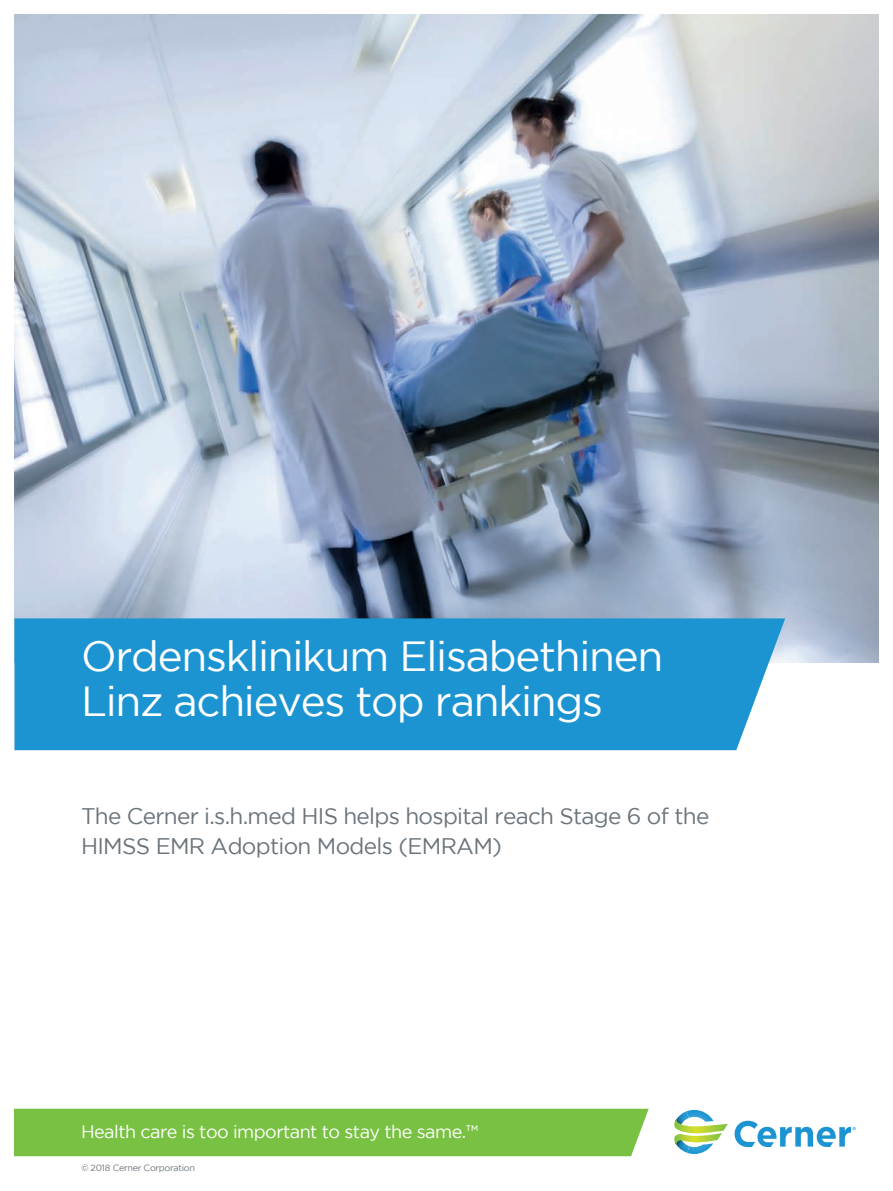
<style>
.page{position:relative;width:893px;height:1191px;background:#fff}
.page>*{position:absolute;margin:0;border:0;box-sizing:border-box;transform-origin:0 0}
.t1{font:42px/45px "Gotham";letter-spacing:-.03em;color:#fff}
.t2{font:22.5px/30px "Gotham";letter-spacing:-.03em;color:#6a747b}
.t3{font:18px "Gotham";letter-spacing:-.03em;color:#fff}
.t4{font:9px "Gotham";letter-spacing:-.03em;color:#6a747b}
</style>
<div class="page">
<svg style="left:674px;top:1110px;width:54px;height:43px"></svg>
<svg style="left:735px;top:1120px;width:121px;height:27px"></svg>
<img style="left:14px;top:14px;width:864px;height:648px">
<div style="left:14px;top:618px;width:771px;height:132px;background:#1c94d2"></div>
<div style="left:14px;top:1108px;width:635px;height:48px;background:#79c142"></div>
<h1 class="t1" style="left:81px;top:633px;width:584px">Ordensklinikum Elisabethinen<br>Linz achieves top rankings</h1>
<p class="t2" style="left:81px;top:800px;width:630px">The Cerner i.s.h.med HIS helps hospital reach Stage 6 of the<br>HIMSS EMR Adoption Models (EMRAM)</p>
<p class="t3" style="left:81px;top:1122px;width:399px">Health care is too important to stay the same.™</p>
<p class="t4" style="left:81px;top:1163px;width:116px">© 2018 Cerner Corporation</p>
</div>
